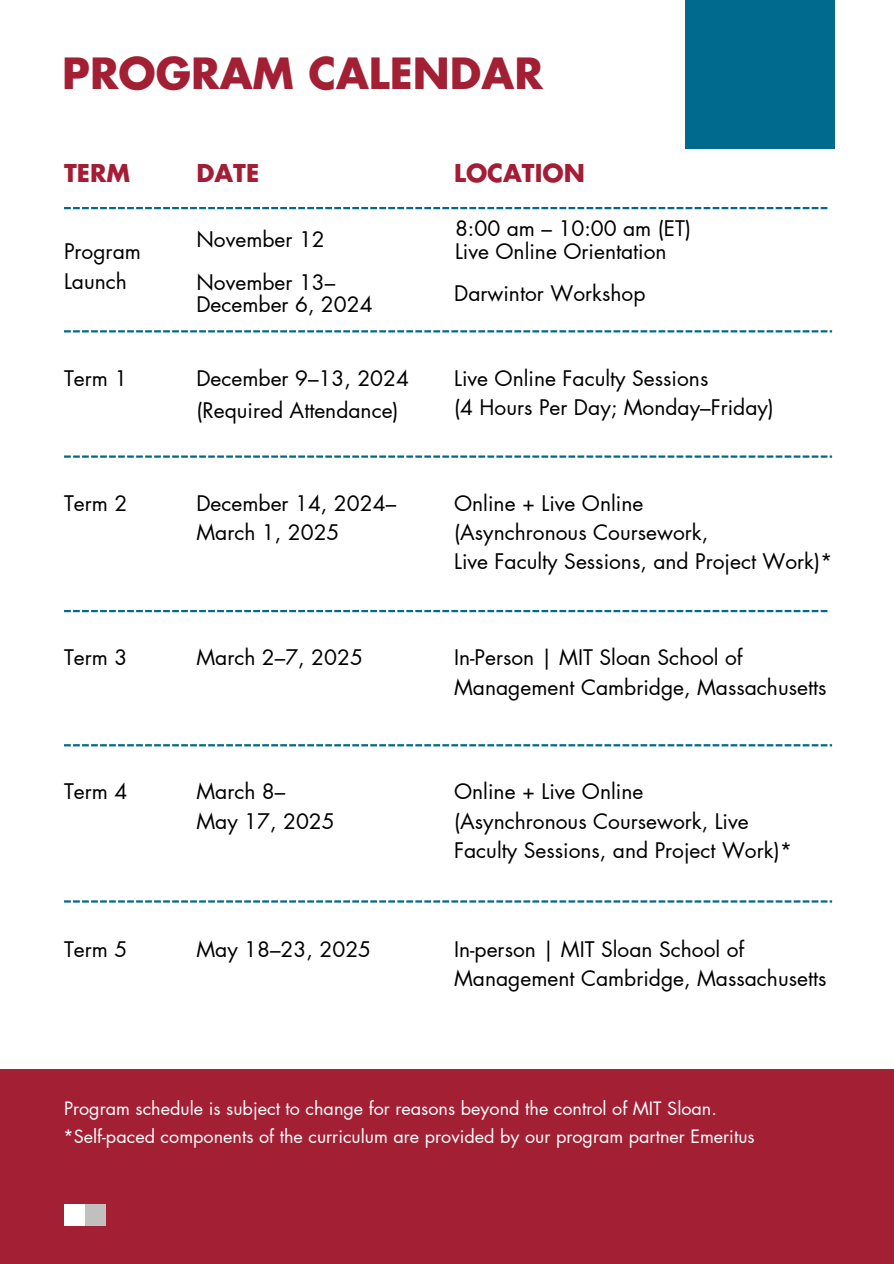
<style>
.page{position:relative;width:894px;height:1264px;background:#fff}
.page>*{position:absolute;margin:0;border:0;box-sizing:border-box;transform-origin:0 0}
.t1{font:700 42px "Futura LT Pro";color:#a31f34}
.t2{font:700 24px "Futura LT Pro";color:#a41d36}
.t3{font:21px/29.2px "Futura LT Pro";color:#000}
.t4{font:18px "Futura LT Pro";color:#fff}
</style>
<div class="page">
<svg style="left:64px;top:207px;width:763px;height:2px"></svg>
<svg style="left:64px;top:330px;width:767px;height:2px"></svg>
<svg style="left:64px;top:455px;width:767px;height:3px"></svg>
<svg style="left:64px;top:610px;width:763px;height:2px"></svg>
<svg style="left:64px;top:744px;width:767px;height:2px"></svg>
<div style="left:0;top:1068px;width:893px;height:195px;background:#a31f34"></div>
<svg style="left:64px;top:900px;width:767px;height:2px"></svg>
<div style="left:85px;top:1204px;width:20px;height:21px;background:#c2c0bf"></div>
<div style="left:64px;top:1204px;width:21px;height:21px;background:#fff"></div>
<div style="left:684px;top:0;width:150px;height:148px;background:#00698e"></div>
<h1 class="t1" style="left:62px;top:54px;width:482px">PROGRAM CALENDAR</h1>
<p class="t2" style="left:64px;top:162px;width:67px">TERM</p>
<p class="t3" style="left:64px;top:238px;width:78px">Program<br>Launch</p>
<p class="t2" style="left:196px;top:162px;width:64px">DATE</p>
<p class="t3" style="left:196px;top:226px;width:130px">November 12</p>
<p class="t2" style="left:454px;top:162px;width:132px">LOCATION</p>
<p class="t3" style="left:455px;top:218px;width:237px;line-height:22.5px">8:00 am – 10:00 am (ET)<br>Live Online Orientation</p>
<p class="t3" style="left:196px;top:272px;width:178px;line-height:22.5px">November 13–<br>December 6, 2024</p>
<p class="t3" style="left:454px;top:280px;width:193px">Darwintor Workshop</p>
<p class="t3" style="left:64px;top:364px;width:65px">Term 1</p>
<p class="t3" style="left:196px;top:364px;width:214px">December 9–13, 2024</p>
<p class="t3" style="left:196px;top:397px;width:204px">(Required Attendance)</p>
<p class="t3" style="left:454px;top:364px;width:321px">Live Online Faculty Sessions<br>(4 Hours Per Day; Monday–Friday)</p>
<p class="t3" style="left:64px;top:489px;width:65px">Term 2</p>
<p class="t3" style="left:196px;top:489px;width:201px">December 14, 2024–<br>March 1, 2025</p>
<p class="t3" style="left:454px;top:489px;width:380px">Online + Live Online<br>(Asynchronous Coursework,<br>Live Faculty Sessions, and Project Work)*</p>
<p class="t3" style="left:64px;top:643px;width:65px">Term 3</p>
<p class="t3" style="left:196px;top:643px;width:168px">March 2–7, 2025</p>
<p class="t3" style="left:454px;top:643px;width:374px">In-Person | MIT Sloan School of<br>Management Cambridge, Massachusetts</p>
<p class="t3" style="left:64px;top:778px;width:65px">Term 4</p>
<p class="t3" style="left:196px;top:778px;width:140px">March 8–<br>May 17, 2025</p>
<p class="t3" style="left:454px;top:778px;width:339px">Online + Live Online<br>(Asynchronous Coursework, Live<br>Faculty Sessions, and Project Work)*</p>
<p class="t3" style="left:64px;top:935px;width:65px">Term 5</p>
<p class="t3" style="left:196px;top:935px;width:176px">May 18–23, 2025</p>
<p class="t3" style="left:454px;top:935px;width:374px">In-person | MIT Sloan School of<br>Management Cambridge, Massachusetts</p>
<p class="t4" style="left:64px;top:1100px;width:654px">Program schedule is subject to change for reasons beyond the control of MIT Sloan.</p>
<p class="t4" style="left:63px;top:1128px;width:693px">*Self-paced components of the curriculum are provided by our program partner Emeritus</p>
</div>
